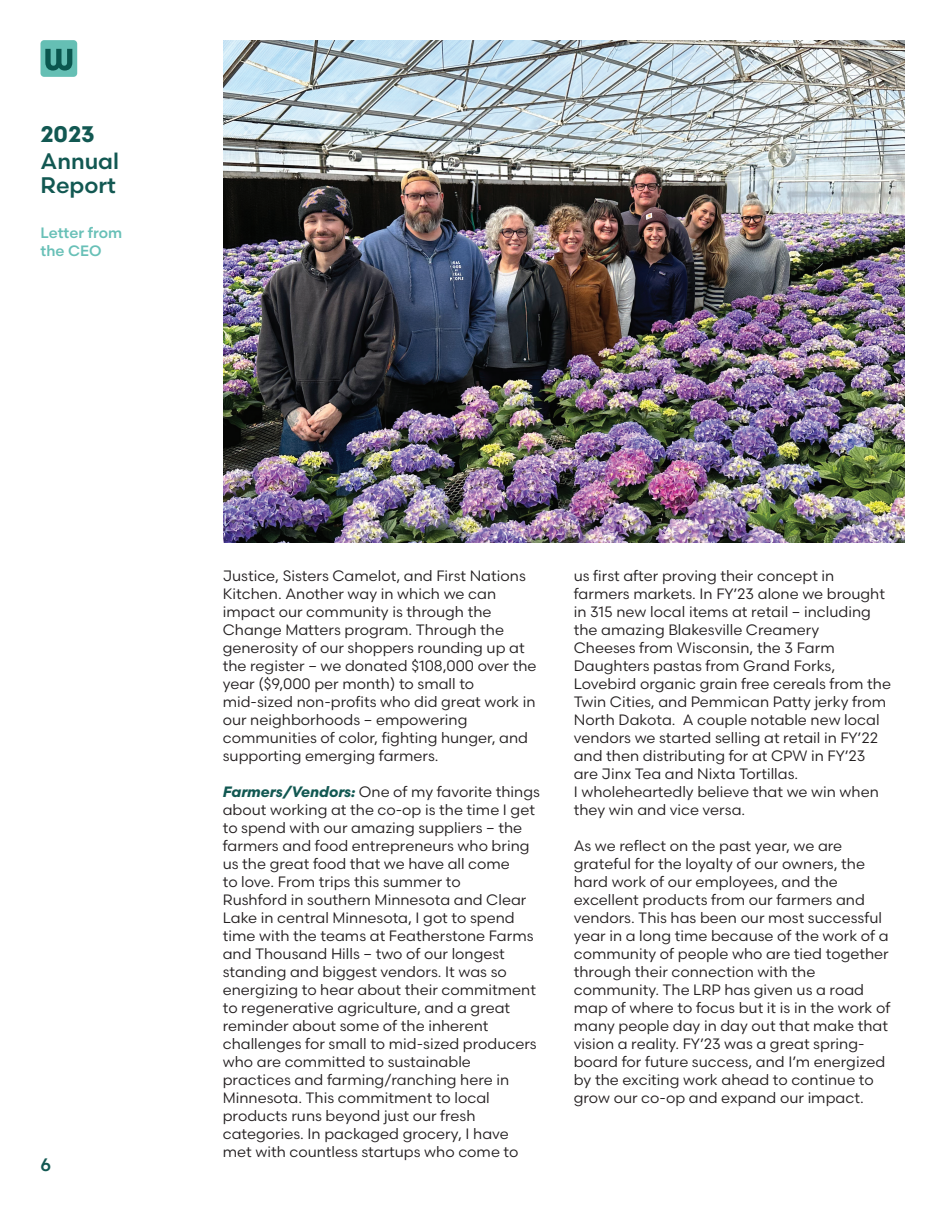
<style>
.page{position:relative;width:945px;height:1215px;background:#fff}
.page>*{position:absolute;margin:0;border:0;box-sizing:border-box;transform-origin:0 0}
.t1{font:500 22.5px/24px "Scandia";color:#125852}
.t2{font:700 22.5px "Scandia";color:#125852}
.t3{font:500 18px "Scandia";color:#125852}
.t4{font:15px/18px "Scandia";color:#231f20}
.t5{font:500 15px/18px "Scandia";color:#68c0b7}
.s1{font-weight:700;font-style:italic;color:#125852}
</style>
<div class="page">
<div style="left:40px;top:40px;width:37px;height:37px;background:#65bfb4;border-radius:4px"></div>
<svg style="left:45px;top:49px;width:27px;height:22px"></svg>
<img style="left:223px;top:40px;width:681px;height:503px">
<h1 class="t2" style="left:40px;top:120px;width:56px">2023</h1>
<h1 class="t1" style="left:40px;top:148px;width:80px">Annual<br>Report</h1>
<p class="t5" style="left:40px;top:223px;width:83px">Letter from the CEO</p>
<p class="t3" style="left:40px;top:1153px;width:12px">6</p>
<p class="t4" style="left:223px;top:567px;width:315px">Justice, Sisters Camelot, and First Nations Kitchen. Another way in which we can impact our community is through the Change Matters program. Through the generosity of our shoppers rounding up at the register – we donated $108,000 over the year ($9,000 per month) to small to mid-sized non-profits who did great work in our neighborhoods – empowering communities of color, fighting hunger, and supporting emerging farmers.</p>
<p class="t4" style="left:223px;top:783px;width:319px"><span class="s1">Farmers/Vendors:</span> One of my favorite things about working at the co-op is the time I get to spend with our amazing suppliers – the farmers and food entrepreneurs who bring us the great food that we have all come<br>to love. From trips this summer to<br>Rushford in southern Minnesota and Clear Lake in central Minnesota, I got to spend time with the teams at Featherstone Farms and Thousand Hills – two of our longest standing and biggest vendors. It was so energizing to hear about their commitment to regenerative agriculture, and a great reminder about some of the inherent challenges for small to mid-sized producers who are committed to sustainable practices and farming/ranching here in Minnesota. This commitment to local products runs beyond just our fresh categories. In packaged grocery, I have met with countless startups who come to</p>
<p class="t4" style="left:574px;top:567px;width:319px">us first after proving their concept in farmers markets. In FY’23 alone we brought in 315 new local items at retail – including the amazing Blakesville Creamery<br>Cheeses from Wisconsin, the 3 Farm Daughters pastas from Grand Forks, Lovebird organic grain free cereals from the Twin Cities, and Pemmican Patty jerky from North Dakota. A couple notable new local vendors we started selling at retail in FY’22 and then distributing for at CPW in FY’23 are Jinx Tea and Nixta Tortillas.<br>I wholeheartedly believe that we win when they win and vice versa.</p>
<p class="t4" style="left:574px;top:837px;width:318px">As we reflect on the past year, we are grateful for the loyalty of our owners, the hard work of our employees, and the excellent products from our farmers and vendors. This has been our most successful year in a long time because of the work of a community of people who are tied together through their connection with the community. The LRP has given us a road map of where to focus but it is in the work of many people day in day out that make that vision a reality. FY’23 was a great spring&shy;board for future success, and I’m energized by the exciting work ahead to continue to grow our co-op and expand our impact.</p>
</div>
